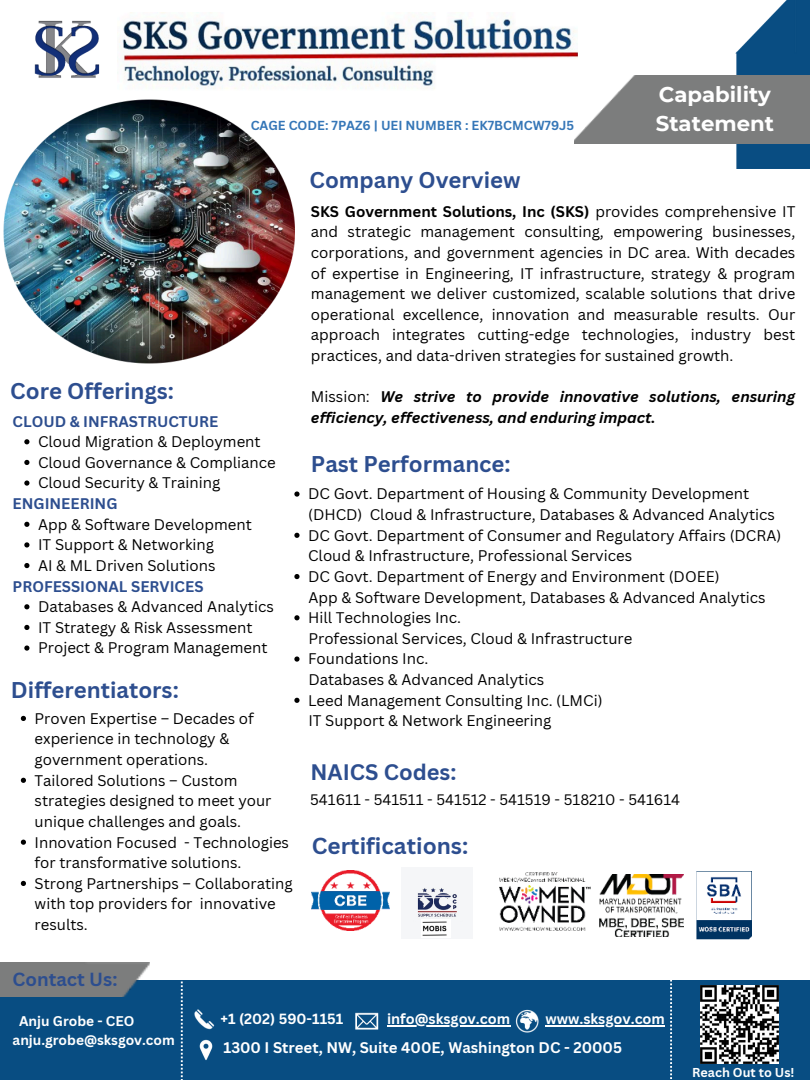
<style>
.page{position:relative;width:810px;height:1080px;background:#fff}
.page>*{position:absolute;margin:0;border:0;box-sizing:border-box;transform-origin:0 0}
.t1{font:700 22.5px "Canva Sans";color:#2d4e8f}
.t2{font:700 22.19px "Canva Sans";color:#2d4e8f}
.t3{font:700 21.81px "Canva Sans";color:#2d4e8f}
.t4{font:700 21.25px/29.8px "Montserrat";color:#fff}
.t5{font:700 18.5px "Canva Sans";color:#2d4e8f}
.t6{font:15px/20.6px "Canva Sans";color:#000}
.t7{font:italic 700 15px/20.6px "Canva Sans";color:#000}
.t8{font:700 15px "Canva Sans";color:#2d4e8f}
.t9{font:700 15px "Canva Sans";color:#fff}
.t10{font:14.75px "Canva Sans";color:#000}
.t11{font:700 14.38px "Canva Sans";color:#fff}
.t12{font:700 13.69px/18.8px "Canva Sans";color:#fff}
.t13{font:700 12.75px "Canva Sans";color:#3576b7}
.t14{font:700 12.56px "Canva Sans";color:#fff}
.s1{font-weight:700}
.s2{font-weight:400;font-style:normal}
</style>
<div class="page">
<div style="left:0;top:981px;width:810px;height:99px;background:#084d82"></div>
<img style="left:0;top:963px;width:150px;height:33px">
<img style="left:34px;top:20px;width:66px;height:58px">
<img style="left:735px;top:0;width:75px;height:168px">
<img style="left:574px;top:76px;width:236px;height:67px">
<img style="left:4px;top:99px;width:291px;height:265px">
<svg style="left:181px;top:980px;width:2px;height:100px"></svg>
<img style="left:312px;top:870px;width:77px;height:61px">
<img style="left:500px;top:873px;width:90px;height:57px">
<img style="left:599px;top:874px;width:84px;height:63px">
<img style="left:696px;top:872px;width:55px;height:68px">
<img style="left:119px;top:12px;width:458px;height:80px">
<img style="left:192px;top:1007px;width:23px;height:23px">
<img style="left:353px;top:1008px;width:28px;height:27px">
<img style="left:514px;top:1007px;width:28px;height:28px">
<img style="left:192px;top:1036px;width:28px;height:27px">
<hr style="left:545px;top:1025px;width:120px;height:2px;background:#fff">
<hr style="left:387px;top:1025px;width:123px;height:2px;background:#fff">
<svg style="left:670px;top:980px;width:2px;height:100px"></svg>
<img style="left:701px;top:985px;width:77px;height:78px">
<svg style="left:21px;top:716px;width:5px;height:5px"></svg>
<svg style="left:21px;top:778px;width:5px;height:5px"></svg>
<svg style="left:21px;top:840px;width:5px;height:5px"></svg>
<svg style="left:21px;top:881px;width:5px;height:5px"></svg>
<svg style="left:24px;top:439px;width:5px;height:5px"></svg>
<svg style="left:24px;top:460px;width:5px;height:5px"></svg>
<svg style="left:24px;top:480px;width:5px;height:6px"></svg>
<svg style="left:24px;top:522px;width:5px;height:5px"></svg>
<svg style="left:24px;top:542px;width:5px;height:6px"></svg>
<svg style="left:24px;top:563px;width:5px;height:5px"></svg>
<svg style="left:24px;top:604px;width:5px;height:5px"></svg>
<svg style="left:24px;top:625px;width:5px;height:5px"></svg>
<svg style="left:24px;top:645px;width:5px;height:6px"></svg>
<svg style="left:294px;top:491px;width:6px;height:6px"></svg>
<svg style="left:294px;top:533px;width:6px;height:5px"></svg>
<svg style="left:294px;top:574px;width:6px;height:5px"></svg>
<svg style="left:294px;top:615px;width:6px;height:5px"></svg>
<svg style="left:294px;top:656px;width:6px;height:6px"></svg>
<svg style="left:294px;top:698px;width:6px;height:5px"></svg>
<img style="left:413px;top:887px;width:50px;height:35px">
<img style="left:422px;top:919px;width:29px;height:17px">
<h3 class="t13" style="left:251px;top:117px;width:325px">CAGE CODE: 7PAZ6 | UEI NUMBER : EK7BCMCW79J5</h3>
<h3 class="t2" style="left:310px;top:164px;width:213px">Company Overview</h3>
<p class="t4" style="left:656px;top:79px;width:120px">Capability<br>Statement</p>
<p class="t2" style="left:10px;top:376px;width:165px">Core Offerings:</p>
<p class="t8" style="left:13px;top:411px;width:207px">CLOUD &amp; INFRASTRUCTURE</p>
<p class="t6" style="left:38px;top:431px;width:224px">Cloud Migration &amp; Deployment</p>
<h3 class="t6" style="left:38px;top:452px;width:239px">Cloud Governance &amp; Compliance</h3>
<p class="t6" style="left:38px;top:472px;width:184px">Cloud Security &amp; Training</p>
<p class="t8" style="left:13px;top:493px;width:106px">ENGINEERING</p>
<p class="t6" style="left:38px;top:514px;width:215px">App &amp; Software Development</p>
<h1 class="t6" style="left:38px;top:534px;width:177px">IT Support &amp; Networking</h1>
<p class="t6" style="left:38px;top:555px;width:179px">AI &amp; ML Driven Solutions</p>
<p class="t8" style="left:13px;top:576px;width:192px">PROFESSIONAL SERVICES</p>
<p class="t6" style="left:38px;top:596px;width:237px">Databases &amp; Advanced Analytics</p>
<h5 class="t6" style="left:38px;top:617px;width:216px">IT Strategy &amp; Risk Assessment</h5>
<p class="t6" style="left:38px;top:637px;width:231px">Project &amp; Program Management</p>
<h1 class="t2" style="left:11px;top:674px;width:169px">Differentiators:</h1>
<h6 class="t6" style="left:35px;top:708px;width:221px">Proven Expertise – Decades of experience in technology &amp; government operations.</h6>
<h1 class="t6" style="left:35px;top:770px;width:238px">Tailored Solutions – Custom strategies designed to meet your unique challenges and goals.</h1>
<h5 class="t6" style="left:35px;top:831px;width:256px">Innovation Focused - Technologies for transformative solutions.</h5>
<h5 class="t6" style="left:35px;top:873px;width:260px">Strong Partnerships – Collaborating with top providers for innovative results.</h5>
<p class="t6" style="left:311px;top:201px;width:486px;text-align:justify"><span class="s1">SKS Government Solutions, Inc (SKS)</span> provides comprehensive IT and strategic management consulting, empowering businesses, corporations, and government agencies in DC area. With decades of expertise in Engineering, IT infrastructure, strategy &amp; program management we deliver customized, scalable solutions that drive operational excellence, innovation and measurable results. Our approach integrates cutting-edge technologies, industry best practices, and data-driven strategies for sustained growth.</p>
<p class="t7" style="left:311px;top:386px;width:486px"><span class="s2">Mission:</span> We strive to provide innovative solutions, ensuring efficiency, effectiveness, and enduring impact.</p>
<h5 class="t2" style="left:311px;top:449px;width:201px">Past Performance:</h5>
<p class="t6" style="left:308px;top:483px;width:468px">DC Govt. Department of Housing &amp; Community Development (DHCD) Cloud &amp; Infrastructure, Databases &amp; Advanced Analytics</p>
<h5 class="t6" style="left:308px;top:525px;width:475px">DC Govt. Department of Consumer and Regulatory Affairs (DCRA)<br>Cloud &amp; Infrastructure, Professional Services</h5>
<h1 class="t6" style="left:308px;top:566px;width:413px">DC Govt. Department of Energy and Environment (DOEE)</h1>
<p class="t6" style="left:308px;top:586px;width:459px">App &amp; Software Development, Databases &amp; Advanced Analytics</p>
<p class="t6" style="left:308px;top:607px;width:155px">Hill Technologies Inc.</p>
<p class="t6" style="left:308px;top:628px;width:326px">Professional Services, Cloud &amp; Infrastructure</p>
<p class="t6" style="left:308px;top:648px;width:122px">Foundations Inc.</p>
<h1 class="t6" style="left:308px;top:669px;width:237px">Databases &amp; Advanced Analytics</h1>
<h5 class="t6" style="left:308px;top:690px;width:296px">Leed Management Consulting Inc. (LMCi)</h5>
<h1 class="t6" style="left:308px;top:710px;width:245px">IT Support &amp; Network Engineering</h1>
<h5 class="t3" style="left:311px;top:757px;width:147px">NAICS Codes:</h5>
<p class="t10" style="left:310px;top:789px;width:372px">541611 - 541511 - 541512 - 541519 - 518210 - 541614</p>
<p class="t1" style="left:312px;top:830px;width:158px">Certifications:</p>
<p class="t5" style="left:13px;top:966px;width:106px">Contact Us:</p>
<p class="t12" style="left:13px;top:1012px;width:164px;text-indent:6px">Anju Grobe - CEO anju.grobe@sksgov.com</p>
<h1 class="t11" style="left:221px;top:1009px;width:124px">+1 (202) 590-1151</h1>
<p class="t11" style="left:387px;top:1009px;width:125px">info@sksgov.com</p>
<p class="t11" style="left:545px;top:1009px;width:121px">www.sksgov.com</p>
<p class="t9" style="left:223px;top:1037px;width:400px">1300 I Street, NW, Suite 400E, Washington DC - 20005</p>
<p class="t14" style="left:692px;top:1064px;width:104px">Reach Out to Us!</p>
</div>
